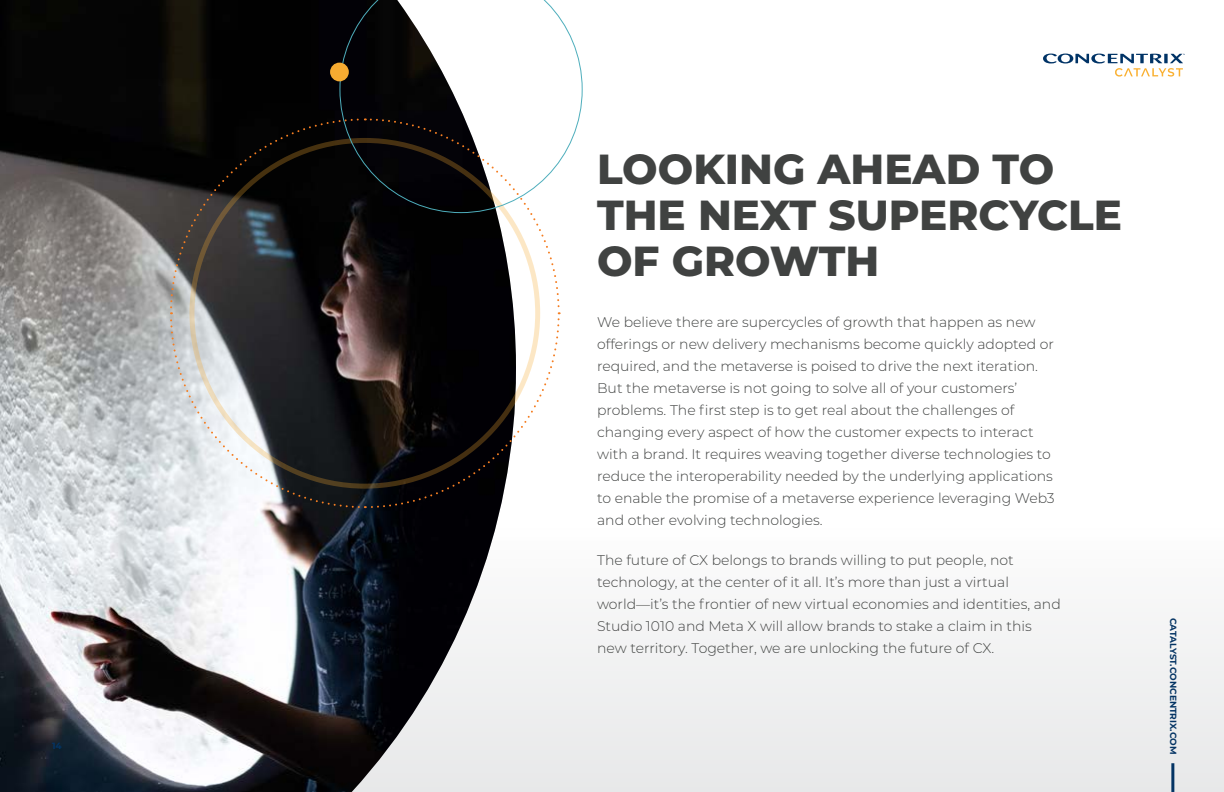
<style>
.page{position:relative;width:1224px;height:792px;background:#fff}
.page>*{position:absolute;margin:0;border:0;box-sizing:border-box;transform-origin:0 0}
.t1{font:800 42px/46px "Montserrat";color:#404241}
.t2{font:300 14px/22px "Montserrat";color:#404241}
.t3{font:700 9px "Montserrat";color:#043464}
</style>
<div class="page">
<div style="left:0;top:527px;width:1224px;height:265px;background:#f1f2f2"></div>
<img style="left:0;top:0;width:516px;height:792px">
<svg style="left:339px;top:0;width:244px;height:160px"></svg>
<svg style="left:169px;top:117px;width:392px;height:392px"></svg>
<div style="left:330px;top:63px;width:19px;height:18px;background:#f7ab31;border-radius:50%"></div>
<hr style="left:1171px;top:763px;width:3px;height:29px;background:#043464">
<svg style="left:1043px;top:54px;width:142px;height:23px"></svg>
<p class="t3" style="left:52px;top:739px;width:11px">14</p>
<h1 class="t1" style="left:597px;top:143px;width:526px">LOOKING AHEAD TO<br>THE NEXT SUPERCYCLE<br>OF GROWTH</h1>
<p class="t2" style="left:597px;top:310px;width:459px">We believe there are supercycles of growth that happen as new offerings or new delivery mechanisms become quickly adopted or required, and the metaverse is poised to drive the next iteration.<br>But the metaverse is not going to solve all of your customers’ problems. The first step is to get real about the challenges of changing every aspect of how the customer expects to interact with a brand. It requires weaving together diverse technologies to reduce the interoperability needed by the underlying applications to enable the promise of a metaverse experience leveraging Web3 and other evolving technologies.</p>
<p class="t2" style="left:597px;top:548px;width:465px">The future of CX belongs to brands willing to put people, not technology, at the center of it all. It’s more than just a virtual world—it’s the frontier of new virtual economies and identities, and Studio 1010 and Meta X will allow brands to stake a claim in this new territory. Together, we are unlocking the future of CX.</p>
<p class="t3" style="left:1180px;top:618px;width:138px;rotate:90deg">CATALYST.CONCENTRIX.COM</p>
</div>
